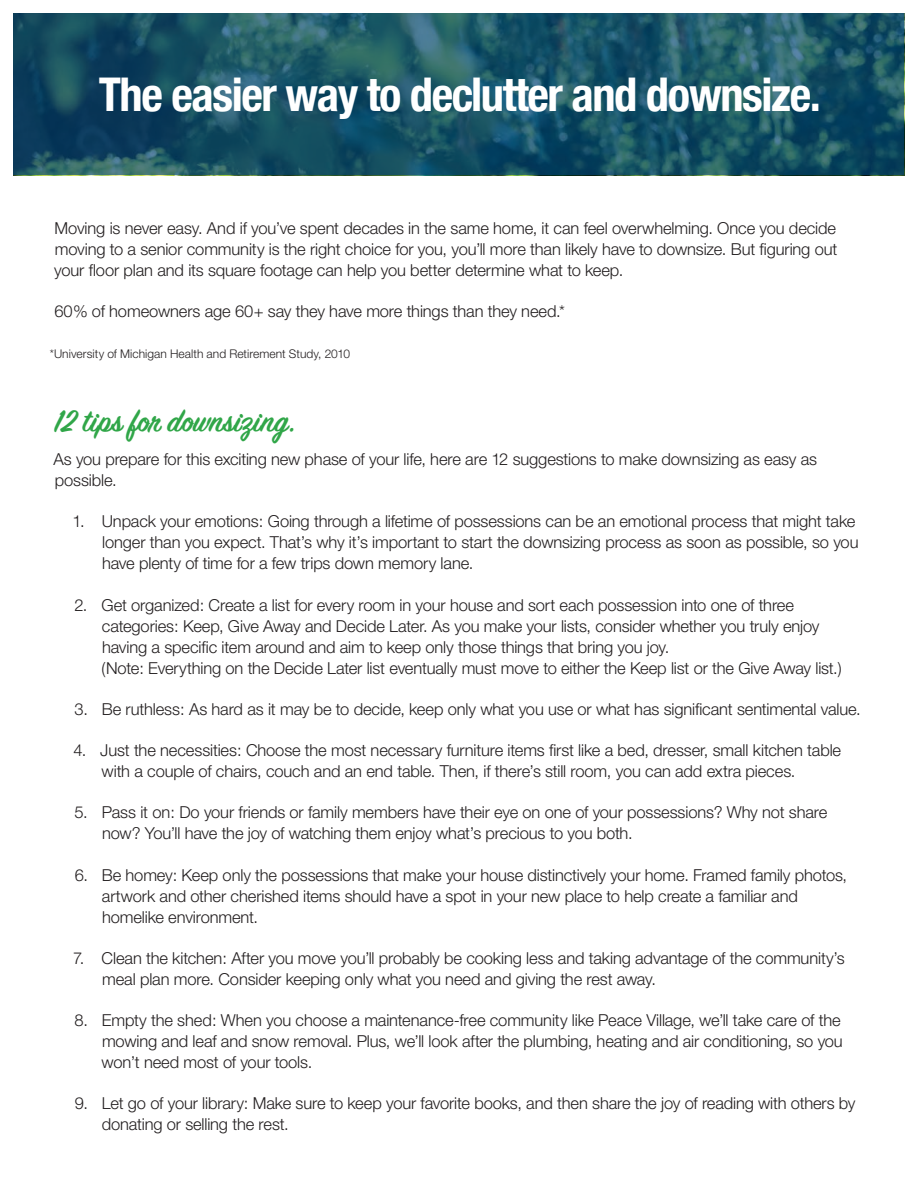
<style>
.page{position:relative;width:918px;height:1188px;background:#fff}
.page>*{position:absolute;margin:0;border:0;box-sizing:border-box;transform-origin:0 0}
.t1{font:700 condensed 46.5px "Helvetica Neue";letter-spacing:-.03em;color:#fff}
.t2{font:600 34.5px "Sign Painter House Script";letter-spacing:.01em;color:#30a648}
.t3{font:300 16.5px/21px "Helvetica Neue";letter-spacing:-.01em;color:#231f20}
.t4{font:300 12px "Helvetica Neue";letter-spacing:.005em;color:#231f20}
</style>
<div class="page">
<svg style="left:14px;top:14px;width:890px;height:162px;background:#195264"></svg>
<p class="t1" style="left:99px;top:56px;width:724px">The easier way to declutter and downsize.</p>
<p class="t3" style="left:54px;top:217px;width:785px;text-align:justify">Moving is never easy. And if you’ve spent decades in the same home, it can feel overwhelming. Once you decide moving to a senior community is the right choice for you, you’ll more than likely have to downsize. But figuring out your floor plan and its square footage can help you better determine what to keep.</p>
<p class="t3" style="left:55px;top:300px;width:512px">60% of homeowners age 60+ say they have more things than they need.*</p>
<p class="t4" style="left:50px;top:346px;width:302px">*University of Michigan Health and Retirement Study, 2010</p>
<p class="t2" style="left:55px;top:400px;width:243px">12 tips for downsizing.</p>
<p class="t3" style="left:54px;top:448px;width:765px">As you prepare for this exciting new phase of your life, here are 12 suggestions to make downsizing as easy as possible.</p>
<p class="t3" style="left:102px;top:511px;width:758px;text-indent:-30px">1. Unpack your emotions: Going through a lifetime of possessions can be an emotional process that might take longer than you expect. That’s why it’s important to start the downsizing process as soon as possible, so you have plenty of time for a few trips down memory lane.</p>
<p class="t3" style="left:102px;top:594px;width:742px;text-indent:-27px">2. Get organized: Create a list for every room in your house and sort each possession into one of three categories: Keep, Give Away and Decide Later. As you make your lists, consider whether you truly enjoy having a specific item around and aim to keep only those things that bring you joy.<br>(Note: Everything on the Decide Later list eventually must move to either the Keep list or the Give Away list.)</p>
<p class="t3" style="left:75px;top:698px;width:788px">3. Be ruthless: As hard as it may be to decide, keep only what you use or what has significant sentimental value.</p>
<p class="t3" style="left:102px;top:739px;width:741px;text-indent:-28px">4. Just the necessities: Choose the most necessary furniture items first like a bed, dresser, small kitchen table with a couple of chairs, couch and an end table. Then, if there’s still room, you can add extra pieces.</p>
<p class="t3" style="left:102px;top:802px;width:727px;text-indent:-27px">5. Pass it on: Do your friends or family members have their eye on one of your possessions? Why not share now? You’ll have the joy of watching them enjoy what’s precious to you both.</p>
<p class="t3" style="left:102px;top:864px;width:747px;text-indent:-27px">6. Be homey: Keep only the possessions that make your house distinctively your home. Framed family photos, artwork and other cherished items should have a spot in your new place to help create a familiar and homelike environment.</p>
<p class="t3" style="left:102px;top:947px;width:744px;text-indent:-29px">7. Clean the kitchen: After you move you’ll probably be cooking less and taking advantage of the community’s meal plan more. Consider keeping only what you need and giving the rest away.</p>
<p class="t3" style="left:102px;top:1009px;width:743px;text-indent:-27px">8. Empty the shed: When you choose a maintenance-free community like Peace Village, we’ll take care of the mowing and leaf and snow removal. Plus, we’ll look after the plumbing, heating and air conditioning, so you won’t need most of your tools.</p>
<p class="t3" style="left:102px;top:1093px;width:755px;text-indent:-27px">9. Let go of your library: Make sure to keep your favorite books, and then share the joy of reading with others by donating or selling the rest.</p>
</div>
